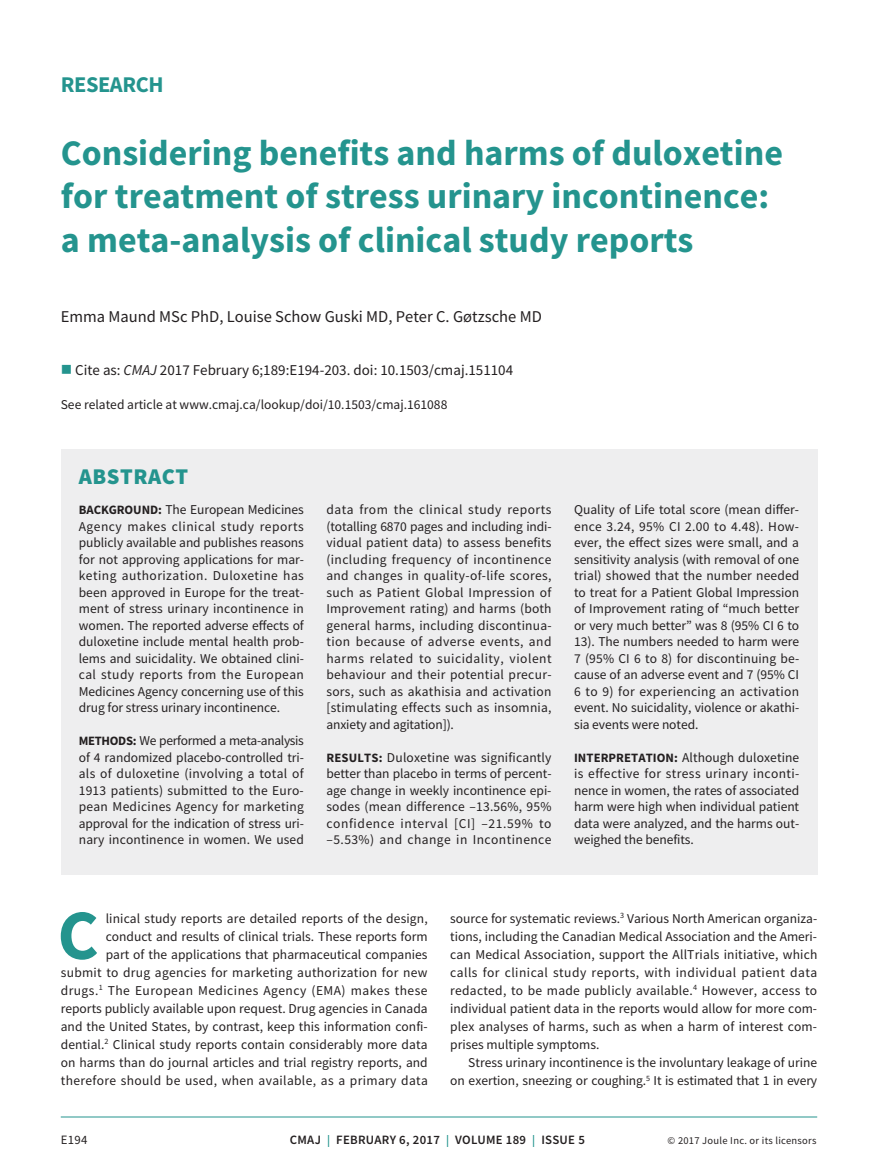
<style>
.page{position:relative;width:878px;height:1175px;background:#fff}
.page>*{position:absolute;margin:0;border:0;box-sizing:border-box;transform-origin:0 0}
.t1{font:700 70.65px "Source Sans Pro";color:#24948e}
.t2{font:700 36px/43.2px "Source Sans Pro";color:#24948e}
.t3{font:700 22.5px "Source Sans Pro";letter-spacing:-.02em;color:#24948e}
.t4{font:900 22.5px "Source Sans Pro";letter-spacing:.025em;color:#24948e}
.t5{font:16.5px "Source Sans Pro";color:#231f20}
.t6{font:15px "Source Sans Pro";color:#231f20}
.t7{font:13.5px/16.5px "Source Sans Pro";color:#231f20;text-align:justify}
.t8{font:600 12.75px "Source Sans Pro";letter-spacing:.025em;color:#231f20}
.t9{font:12.75px "Source Sans Pro";color:#231f20}
.t10{font:10.5px "Source Sans Pro";letter-spacing:.025em;color:#231f20}
.s1{color:#24948e}
.s2{font-style:italic}
.s3{font-weight:700;font-size:12.75px}
.s4{font-size:12px;color:#24948e}
</style>
<div class="page">
<hr style="left:61px;top:1116px;width:756px;height:1px;background:#24948e">
<div style="left:61px;top:449px;width:756px;height:425px;background:#eeeeef"></div>
<h3 class="t3" style="left:61px;top:69px;width:104px">RESEARCH</h3>
<h2 class="t2" style="left:61px;top:131px;width:723px">Considering benefits and harms of duloxetine for treatment of stress urinary incontinence: a meta-analysis of clinical study reports</h2>
<p class="t5" style="left:61px;top:306px;width:482px">Emma Maund MSc PhD, Louise Schow Guski MD, Peter C. Gøtzsche MD</p>
<p class="t6" style="left:61px;top:360px;width:454px"><span class="s1">■</span> Cite as: <span class="s2">CMAJ</span> 2017 February 6;189:E194-203. doi: 10.1503/cmaj.151104</p>
<p class="t7" style="left:61px;top:396px;width:388px">See related article at www.cmaj.ca/lookup/doi/10.1503/cmaj.161088</p>
<h3 class="t4" style="left:79px;top:461px;width:111px">ABSTRACT</h3>
<p class="t7" style="left:79px;top:501px;width:227px"><span class="s3">BACKGROUND:</span> The European Medicines Agency makes clinical study reports publicly available and publishes reasons for not approving applications for mar&shy;keting authorization. Duloxetine has been approved in Europe for the treat&shy;ment of stress urinary incontinence in women. The reported adverse effects of duloxetine include mental health prob&shy;lems and suicidality. We obtained clini&shy;cal study reports from the European Medicines Agency concerning use of this drug for stress urinary incontinence.</p>
<p class="t7" style="left:79px;top:732px;width:227px"><span class="s3">METHODS:</span> We performed a meta-analysis of 4 randomized placebo-controlled tri&shy;als of duloxetine (involving a total of 1913 patients) submitted to the Euro&shy;pean Medicines Agency for marketing approval for the indication of stress uri&shy;nary incontinence in women. We used</p>
<p class="t7" style="left:326px;top:501px;width:227px">data from the clinical study reports (totalling 6870 pages and including indi&shy;vidual patient data) to assess benefits (including frequency of incontinence and changes in quality-of-life scores, such as Patient Global Impression of Improvement rating) and harms (both general harms, including discontinua&shy;tion because of adverse events, and harms related to suicidality, violent behaviour and their potential precur&shy;sors, such as akathisia and activation [stimulating effects such as insomnia, anxiety and agitation]).</p>
<p class="t7" style="left:326px;top:749px;width:227px"><span class="s3">RESULTS:</span> Duloxetine was significantly better than placebo in terms of percent&shy;age change in weekly incontinence epi&shy;sodes (mean difference –13.56%, 95% confidence interval [CI] –21.59% to –5.53%) and change in Incontinence</p>
<p class="t7" style="left:574px;top:501px;width:227px">Quality of Life total score (mean differ&shy;ence 3.24, 95% CI 2.00 to 4.48). How&shy;ever, the effect sizes were small, and a sensitivity analysis (with removal of one trial) showed that the number needed to treat for a Patient Global Impression of Improvement rating of “much better or very much better” was 8 (95% CI 6 to 13). The numbers needed to harm were 7 (95% CI 6 to 8) for discontinuing be&shy;cause of an adverse event and 7 (95% CI 6 to 9) for experiencing an activation event. No suicidality, violence or akathi&shy;sia events were noted.</p>
<p class="t7" style="left:574px;top:749px;width:227px"><span class="s3">INTERPRETATION:</span> Although duloxetine is effective for stress urinary inconti&shy;nence in women, the rates of associated harm were high when individual patient data were analyzed, and the harms out&shy;weighed the benefits.</p>
<h1 class="t1" style="left:57px;top:887px;width:43px">C</h1>
<p class="t7" style="left:61px;top:909px;width:368px;line-height:18px;text-align:right">linical study reports are detailed reports of the design, conduct and results of clinical trials. These reports form<br>part of the applications that pharmaceutical companies<br>submit to drug agencies for marketing authorization for new drugs.<sup>1</sup> The European Medicines Agency (EMA) makes these reports publicly available upon request. Drug agencies in Canada and the United States, by contrast, keep this information confi&shy;dential.<sup>2</sup> Clinical study reports contain considerably more data on harms than do journal articles and trial registry reports, and therefore should be used, when available, as a primary data</p>
<p class="t7" style="left:450px;top:909px;width:369px;line-height:18px">source for systematic reviews.<sup>3</sup> Various North American organiza&shy;tions, including the Canadian Medical Association and the Ameri&shy;can Medical Association, support the AllTrials initiative, which calls for clinical study reports, with individual patient data redacted, to be made publicly available.<sup>4</sup> However, access to individual patient data in the reports would allow for more com&shy;plex analyses of harms, such as when a harm of interest com&shy;prises multiple symptoms.</p>
<p class="t7" style="left:450px;top:1053px;width:368px;line-height:18px;text-align:right">Stress urinary incontinence is the involuntary leakage of urine on exertion, sneezing or coughing.<sup>5</sup> It is estimated that 1 in every</p>
<p class="t9" style="left:61px;top:1132px;width:28px">E194</p>
<p class="t8" style="left:290px;top:1131px;width:296px">CMAJ <span class="s4">|</span> FEBRUARY 6, 2017 <span class="s4">|</span> VOLUME 189 <span class="s4">|</span> ISSUE 5</p>
<p class="t10" style="left:667px;top:1134px;width:150px">© 2017 Joule Inc. or its licensors</p>
</div>
